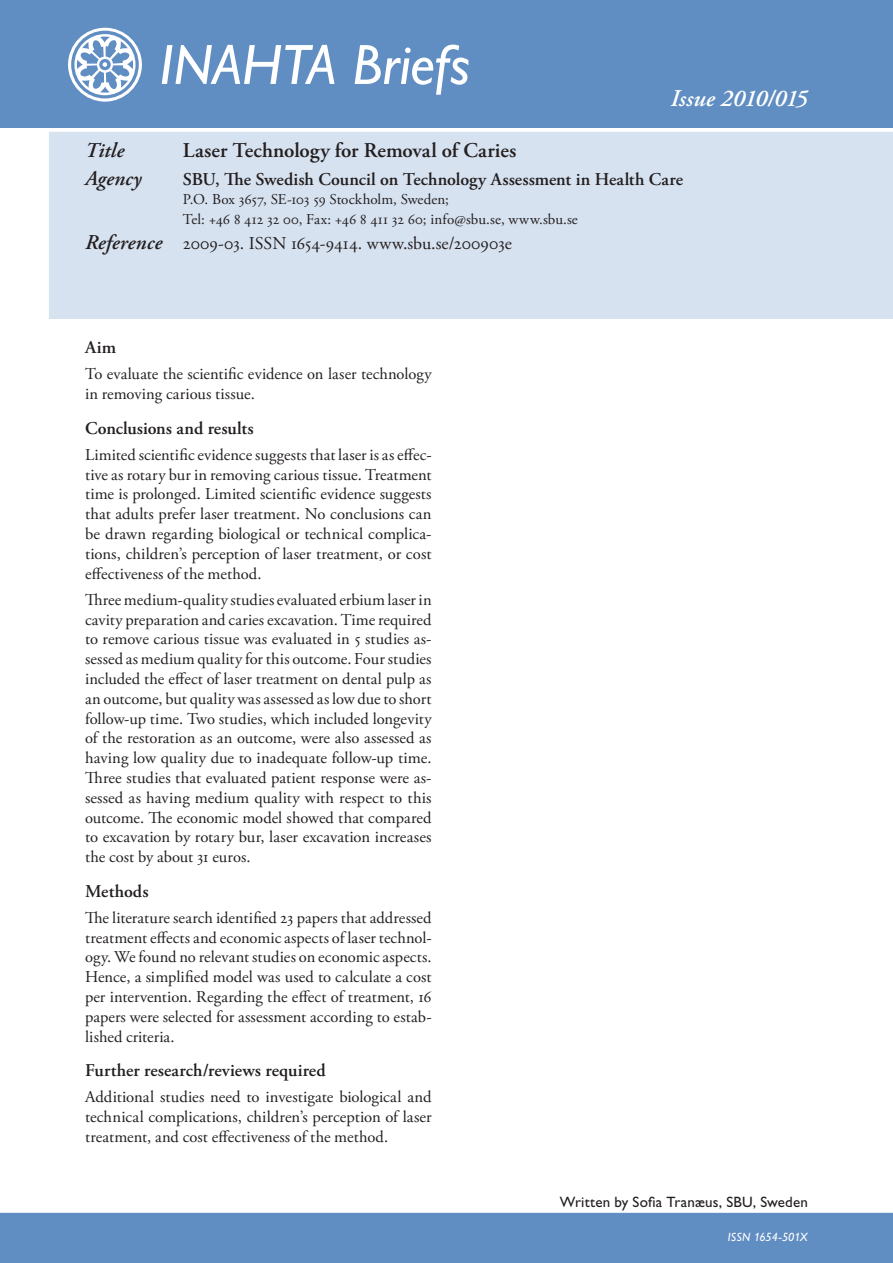
<style>
.page{position:relative;width:893px;height:1263px;background:#fff}
.page>*{position:absolute;margin:0;border:0;box-sizing:border-box;transform-origin:0 0}
.t1{font:italic 57px "Gill Alt One";color:#fff}
.Issue{font:italic 600 24px "Adobe Garamond Pro";letter-spacing:-.005em;color:#fff}
.Title_ruta{font:600 21px "Adobe Garamond Pro";color:#231f20}
.Agency_text{font:italic 600 21px "Adobe Garamond Pro";letter-spacing:.005em;color:#231f20}
.Title_ruta-2{font:italic 600 21px "Adobe Garamond Pro";letter-spacing:.005em;color:#231f20}
.Heading{font:600 18px "Adobe Garamond Pro";letter-spacing:.005em;color:#231f20}
.Agency_text-2{font:600 18px "Adobe Garamond Pro";color:#231f20}
.Reference_text{font:18px "Adobe Garamond Pro";color:#231f20}
.Text{font:16.5px/19.8px "Adobe Garamond Pro";letter-spacing:.005em;color:#231f20;text-align:justify}
.Agency_address{font:15px "Adobe Garamond Pro";letter-spacing:.005em;color:#231f20}
.Written_by{font:15px "Gill Alt One";letter-spacing:.01em;color:#231f20}
.Ö-Grouping__left{font:italic 12px "Gill Alt One";letter-spacing:-.005em;color:#fff}
.s1{font-weight:600;font-style:italic;font-size:21px}
</style>
<div class="page">
<div style="left:0;top:1213px;width:893px;height:50px;background:#608dc2"></div>
<div style="left:49px;top:132px;width:844px;height:187px;background:#d7e2f0"></div>
<div style="left:0;top:0;width:893px;height:128px;background:#608dc2"></div>
<p class="t1" style="left:159px;top:32px;width:312px">INAHTA Briefs</p>
<p class="Issue" style="left:670px;top:84px;width:139px">Issue 2010/015</p>
<p class="Title_ruta-2" style="left:85px;top:138px;width:41px">Title</p>
<p class="Title_ruta" style="left:183px;top:138px;width:335px">Laser Technology for Removal of Caries</p>
<p class="Agency_text" style="left:85px;top:166px;width:58px">Agency</p>
<p class="Agency_text-2" style="left:183px;top:169px;width:502px">SBU, The Swedish Council on Technology Assessment in Health Care</p>
<p class="Agency_address" style="left:183px;top:190px;width:267px">P.O. Box 3657, SE-103 59 Stockholm, Sweden;</p>
<p class="Agency_address" style="left:183px;top:210px;width:397px">Tel: +46 8 412 32 00, Fax: +46 8 411 32 60; info@sbu.se, www.sbu.se</p>
<p class="Reference_text" style="left:85px;top:232px;width:428px"><span class="s1">Reference</span> 2009-03. ISSN 1654-9414. www.sbu.se/200903e</p>
<p class="Heading" style="left:85px;top:337px;width:33px">Aim</p>
<p class="Text" style="left:85px;top:365px;width:348px">To evaluate the scientific evidence on laser technology in removing carious tissue.</p>
<p class="Heading" style="left:85px;top:417px;width:170px">Conclusions and results</p>
<p class="Text" style="left:85px;top:445px;width:348px">Limited scientific evidence suggests that laser is as effec&shy;tive as rotary bur in removing carious tissue. Treatment time is prolonged. Limited scientific evidence suggests that adults prefer laser treatment. No conclusions can be drawn regarding biological or technical complica&shy;tions, children’s perception of laser treatment, or cost effectiveness of the method.</p>
<p class="Text" style="left:85px;top:590px;width:348px">Three medium-quality studies evaluated erbium laser in cavity preparation and caries excavation. Time required to remove carious tissue was evaluated in 5 studies as&shy;sessed as medium quality for this outcome. Four studies included the effect of laser treatment on dental pulp as an outcome, but quality was assessed as low due to short follow-up time. Two studies, which included longevity of the restoration as an outcome, were also assessed as having low quality due to inadequate follow-up time.<br>Three studies that evaluated patient response were as&shy;sessed as having medium quality with respect to this outcome. The economic model showed that compared to excavation by rotary bur, laser excavation increases the cost by about 31 euros.</p>
<p class="Heading" style="left:85px;top:880px;width:65px">Methods</p>
<p class="Text" style="left:85px;top:908px;width:348px">The literature search identified 23 papers that addressed treatment effects and economic aspects of laser technol&shy;ogy. We found no relevant studies on economic aspects.<br>Hence, a simplified model was used to calculate a cost per intervention. Regarding the effect of treatment, 16 papers were selected for assessment according to estab&shy;lished criteria.</p>
<p class="Heading" style="left:85px;top:1060px;width:242px">Further research/reviews required</p>
<p class="Text" style="left:85px;top:1087px;width:348px">Additional studies need to investigate biological and technical complications, children’s perception of laser treatment, and cost effectiveness of the method.</p>
<p class="Written_by" style="left:560px;top:1193px;width:249px">Written by Sofia Tranæus, SBU, Sweden</p>
<p class="Ö-Grouping__left" style="left:728px;top:1230px;width:82px">ISSN 1654-501X</p>
</div>
